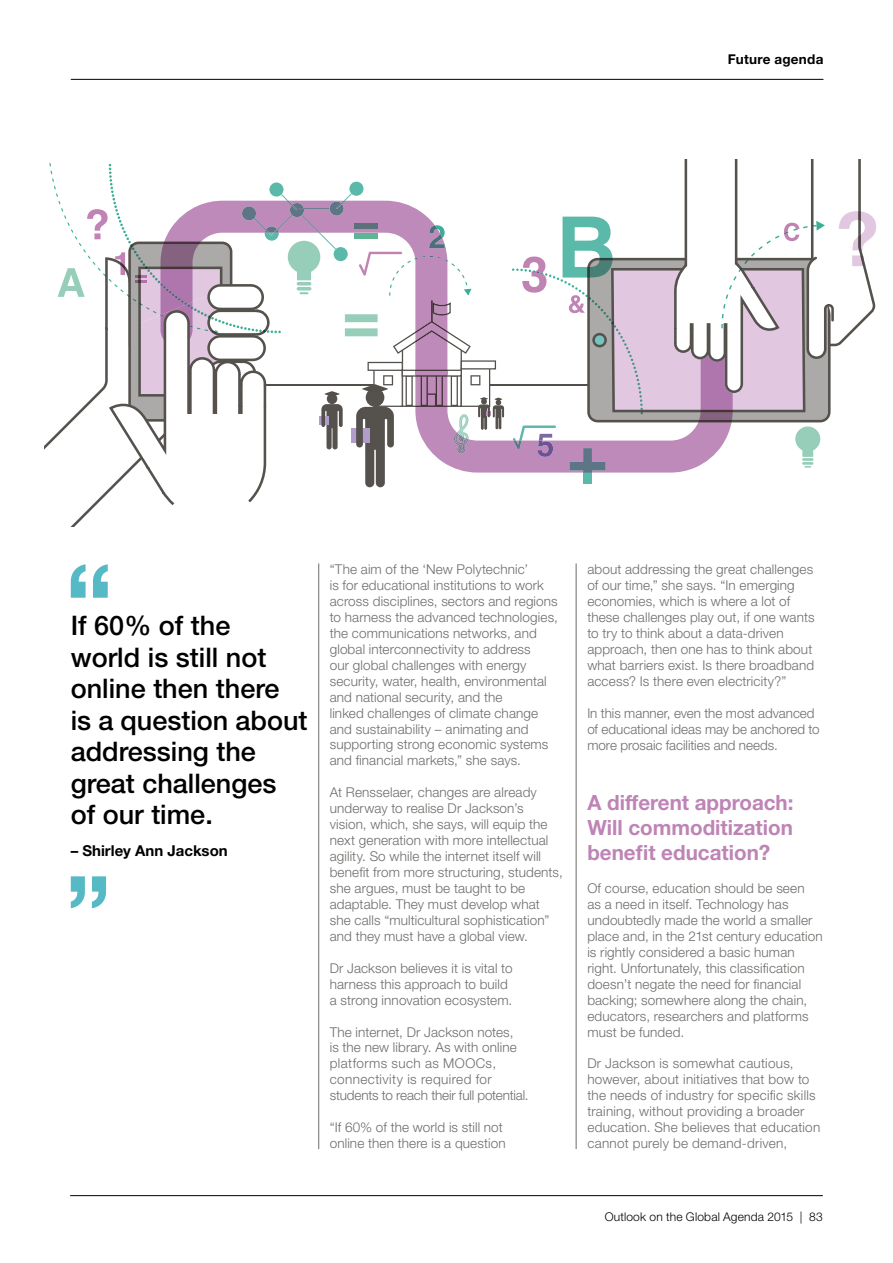
<style>
.page{position:relative;width:893px;height:1263px;background:#fff}
.page>*{position:absolute;margin:0;border:0;box-sizing:border-box;transform-origin:0 0}
.t1{font:500 27px/31.5px "Helvetica Neue LT Std";color:#000}
.t2{font:700 21px/25.2px "Helvetica Neue LT Std";color:#be84b5;text-align:justify}
.t3{font:700 15px "Helvetica Neue LT Std";color:#000}
.t4{font:300 13.5px/15.9px "Helvetica Neue LT Std";letter-spacing:.01em;color:#6e6c69}
.t5{font:700 13.5px "Helvetica Neue LT Std";letter-spacing:.02em;color:#000}
.t6{font:300 12px "Helvetica Neue LT Std";letter-spacing:.015em;color:#000}
</style>
<div class="page">
<hr style="left:71px;top:79px;width:752px;height:1px;background:#000">
<hr style="left:70px;top:1195px;width:753px;height:1px;background:#000">
<svg style="left:70px;top:564px;width:38px;height:34px"></svg>
<svg style="left:71px;top:876px;width:35px;height:32px"></svg>
<hr style="left:576px;top:563px;width:1px;height:586px;background:#6e6c69">
<hr style="left:318px;top:563px;width:1px;height:586px;background:#6e6c69">
<div style="left:583px;top:473px;width:9px;height:11px;background:#5ab9a8"></div>
<svg style="left:512px;top:159px;width:364px;height:314px"></svg>
<svg style="left:45px;top:163px;width:459px;height:363px"></svg>
<p class="t5" style="left:728px;top:51px;width:97px">Future agenda</p>
<h1 class="t1" style="left:71px;top:610px;width:238px">If 60% of the<br>world is still not online then there<br>is a question about addressing the great challenges of our time.</h1>
<p class="t3" style="left:71px;top:841px;width:158px">– Shirley Ann Jackson</p>
<p class="t4" style="left:330px;top:561px;width:230px">“The aim of the ‘New Polytechnic’<br>is for educational institutions to work across disciplines, sectors and regions to harness the advanced technologies, the communications networks, and global interconnectivity to address<br>our global challenges with energy security, water, health, environmental and national security, and the<br>linked challenges of climate change and sustainability – animating and supporting strong economic systems and financial markets,” she says.</p>
<p class="t4" style="left:330px;top:784px;width:235px">At Rensselaer, changes are already underway to realise Dr Jackson’s vision, which, she says, will equip the next generation with more intellectual agility. So while the internet itself will benefit from more structuring, students, she argues, must be taught to be adaptable. They must develop what she calls “multicultural sophistication” and they must have a global view.</p>
<p class="t4" style="left:330px;top:960px;width:184px">Dr Jackson believes it is vital to harness this approach to build a strong innovation ecosystem.</p>
<p class="t4" style="left:330px;top:1023px;width:200px">The internet, Dr Jackson notes,<br>is the new library. As with online platforms such as MOOCs, connectivity is required for students to reach their full potential.</p>
<p class="t4" style="left:330px;top:1119px;width:177px">“If 60% of the world is still not online then there is a question</p>
<p class="t4" style="left:587px;top:561px;width:229px">about addressing the great challenges of our time,” she says. “In emerging economies, which is where a lot of these challenges play out, if one wants to try to think about a data-driven approach, then one has to think about what barriers exist. Is there broadband access? Is there even electricity?”</p>
<p class="t4" style="left:587px;top:704px;width:234px">In this manner, even the most advanced of educational ideas may be anchored to more prosaic facilities and needs.</p>
<h2 class="t2" style="left:587px;top:789px;width:208px">A different approach:<br>Will commoditization benefit education?</h2>
<p class="t4" style="left:587px;top:880px;width:237px">Of course, education should be seen<br>as a need in itself. Technology has undoubtedly made the world a smaller place and, in the 21st century education is rightly considered a basic human right. Unfortunately, this classification doesn’t negate the need for financial backing; somewhere along the chain, educators, researchers and platforms must be funded.</p>
<p class="t4" style="left:587px;top:1055px;width:234px">Dr Jackson is somewhat cautious, however, about initiatives that bow to the needs of industry for specific skills training, without providing a broader education. She believes that education cannot purely be demand-driven,</p>
<p class="t6" style="left:605px;top:1209px;width:220px">Outlook on the Global Agenda 2015 | 83</p>
</div>
